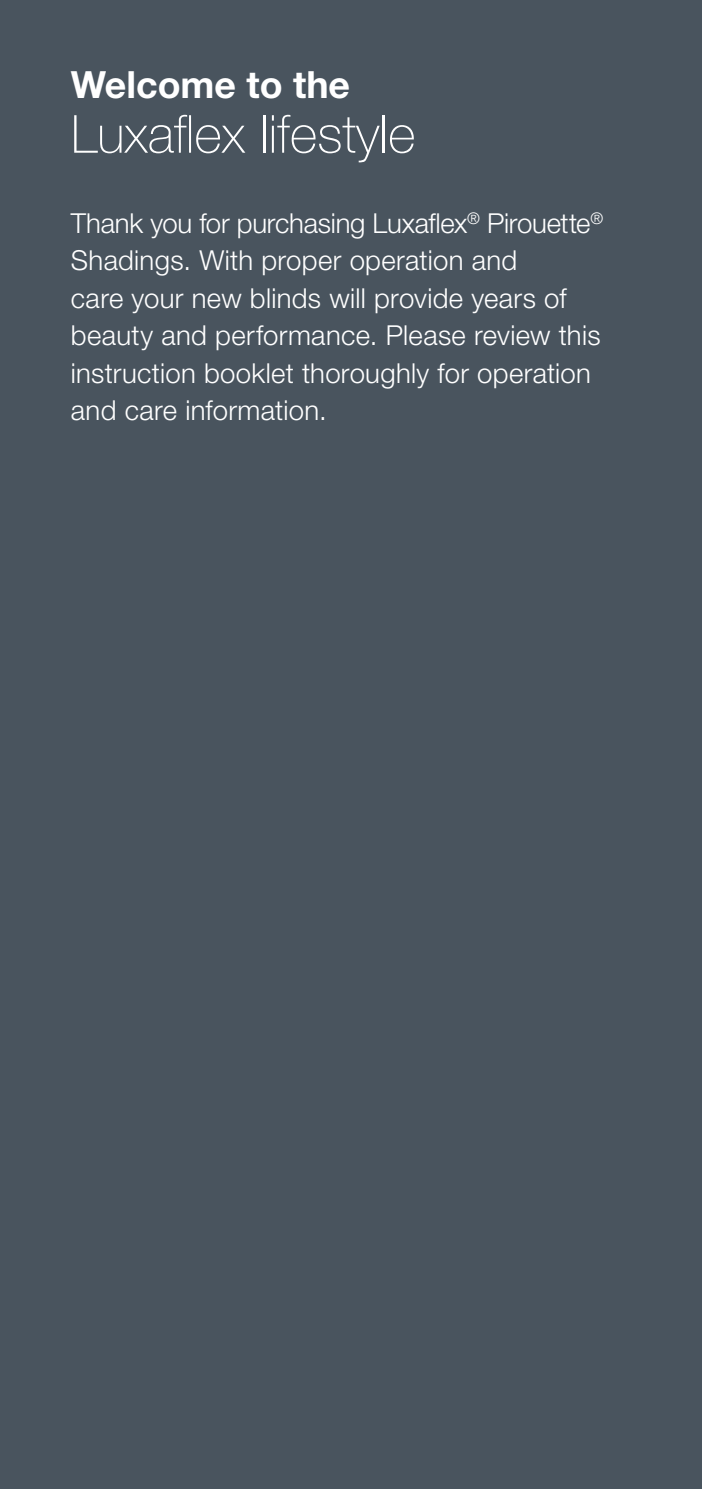
<style>
.page{position:relative;width:702px;height:1489px;background:#fff}
.page>*{position:absolute;margin:0;border:0;box-sizing:border-box;transform-origin:0 0}
.Main_Head_2{font:100 52.5px "Helvetica Neue LT Std";color:#fff}
.Main_Head_1{font:700 37.5px "Helvetica Neue LT Std";color:#fff}
.Opening_Para_1{font:300 27.5px/37.5px "Helvetica Neue LT Std";letter-spacing:.01em;color:#fff}
</style>
<div class="page">
<div style="left:0;top:0;width:702px;height:1488px;background:#49545e"></div>
<p class="Main_Head_1" style="left:71px;top:61px;width:281px">Welcome to the</p>
<p class="Main_Head_2" style="left:71px;top:104px;width:346px">Luxaflex lifestyle</p>
<p class="Opening_Para_1" style="left:71px;top:204px;width:534px">Thank you for purchasing Luxaflex<sup>®</sup> Pirouette<sup>® </sup>Shadings. With proper operation and<br>care your new blinds will provide years of beauty and performance. Please review this instruction booklet thoroughly for operation and care information.</p>
</div>
